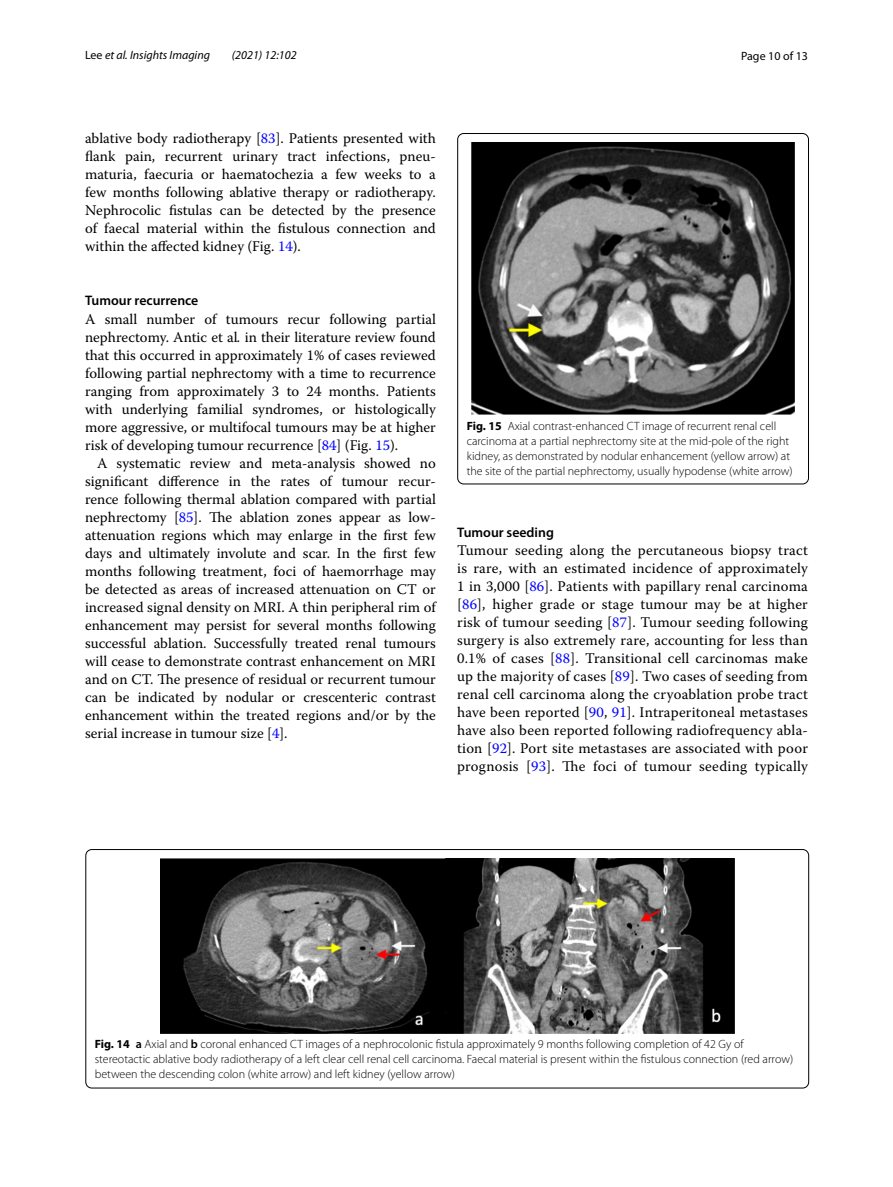
<style>
.page{position:relative;width:893px;height:1187px;background:#fff}
.page>*{position:absolute;margin:0;border:0;box-sizing:border-box;transform-origin:0 0}
.t1{font:14.7px/18px "Warnock Pro";color:#000;text-align:justify}
.t2{font:600 13.8px "Myriad Pro";color:#000}
.t3{font:300 12px/15px "Myriad Pro";color:#000}
.t4{font:italic 12px "Myriad Pro";color:#000}
.t5{font:12px "Myriad Pro";color:#000}
.s1{font-style:normal}
.s2{color:#00f}
.s3{font-style:italic}
.s4{font-weight:700}
.s5{font-weight:600}
</style>
<div class="page">
<img style="left:160px;top:858px;width:574px;height:175px">
<div style="left:86px;top:849px;width:723px;height:239px;border:1px solid #000;border-radius:6px"></div>
<img style="left:471px;top:142px;width:324px;height:272px">
<div style="left:457px;top:133px;width:352px;height:351px;border:1px solid #000;border-radius:6px"></div>
<p class="t4" style="left:85px;top:48px;width:127px"><span class="s1">Lee</span> et al. Insights Imaging</p>
<p class="t4" style="left:232px;top:48px;width:66px">(2021) 12:102</p>
<p class="t5" style="left:741px;top:48px;width:68px">Page 10 of 13</p>
<p class="t1" style="left:85px;top:128px;width:352px">ablative body radiotherapy [<span class="s2">83</span>]. Patients presented with flank pain, recurrent urinary tract infections, pneu&shy;maturia, faecuria or haematochezia a few weeks to a few months following ablative therapy or radiotherapy.<br>Nephrocolic fistulas can be detected by the presence of faecal material within the fistulous connection and within the affected kidney (Fig. <span class="s2">14</span>).</p>
<p class="t2" style="left:85px;top:292px;width:115px">Tumour recurrence</p>
<p class="t1" style="left:85px;top:309px;width:352px">A small number of tumours recur following partial nephrectomy. Antic et al<span class="s3">.</span> in their literature review found that this occurred in approximately 1% of cases reviewed following partial nephrectomy with a time to recurrence ranging from approximately 3 to 24 months. Patients with underlying familial syndromes, or histologically more aggressive, or multifocal tumours may be at higher risk of developing tumour recurrence [<span class="s2">84</span>] (Fig. <span class="s2">15</span>).</p>
<p class="t1" style="left:85px;top:453px;width:352px;text-indent:12px">A systematic review and meta-analysis showed no significant difference in the rates of tumour recur&shy;rence following thermal ablation compared with partial nephrectomy [<span class="s2">85</span>]. The ablation zones appear as low&shy;attenuation regions which may enlarge in the first few days and ultimately involute and scar. In the first few months following treatment, foci of haemorrhage may be detected as areas of increased attenuation on CT or increased signal density on MRI. A thin peripheral rim of enhancement may persist for several months following successful ablation. Successfully treated renal tumours will cease to demonstrate contrast enhancement on MRI and on CT. The presence of residual or recurrent tumour can be indicated by nodular or crescenteric contrast enhancement within the treated regions and/or by the serial increase in tumour size [<span class="s2">4</span>].</p>
<p class="t3" style="left:467px;top:418px;width:327px"><span class="s4">Fig. 15</span> Axial contrast-enhanced CT image of recurrent renal cell carcinoma at a partial nephrectomy site at the mid-pole of the right kidney, as demonstrated by nodular enhancement (yellow arrow) at the site of the partial nephrectomy, usually hypodense (white arrow)</p>
<p class="t2" style="left:457px;top:523px;width:98px">Tumour seeding</p>
<p class="t1" style="left:457px;top:540px;width:352px">Tumour seeding along the percutaneous biopsy tract is rare, with an estimated incidence of approximately 1 in 3,000 [<span class="s2">86</span>]. Patients with papillary renal carcinoma [<span class="s2">86</span>], higher grade or stage tumour may be at higher risk of tumour seeding [<span class="s2">87</span>]. Tumour seeding following surgery is also extremely rare, accounting for less than 0.1% of cases [<span class="s2">88</span>]. Transitional cell carcinomas make up the majority of cases [<span class="s2">89</span>]. Two cases of seeding from renal cell carcinoma along the cryoablation probe tract have been reported [<span class="s2">90</span>, <span class="s2">91</span>]. Intraperitoneal metastases have also been reported following radiofrequency abla&shy;tion [<span class="s2">92</span>]. Port site metastases are associated with poor prognosis [<span class="s2">93</span>]. The foci of tumour seeding typically</p>
<p class="t3" style="left:95px;top:1037px;width:700px"><span class="s4">Fig. 14</span> <span class="s5">a</span> Axial and <span class="s5">b</span> coronal enhanced CT images of a nephrocolonic fistula approximately 9 months following completion of 42 Gy of stereotactic ablative body radiotherapy of a left clear cell renal cell carcinoma. Faecal material is present within the fistulous connection (red arrow) between the descending colon (white arrow) and left kidney (yellow arrow)</p>
</div>
